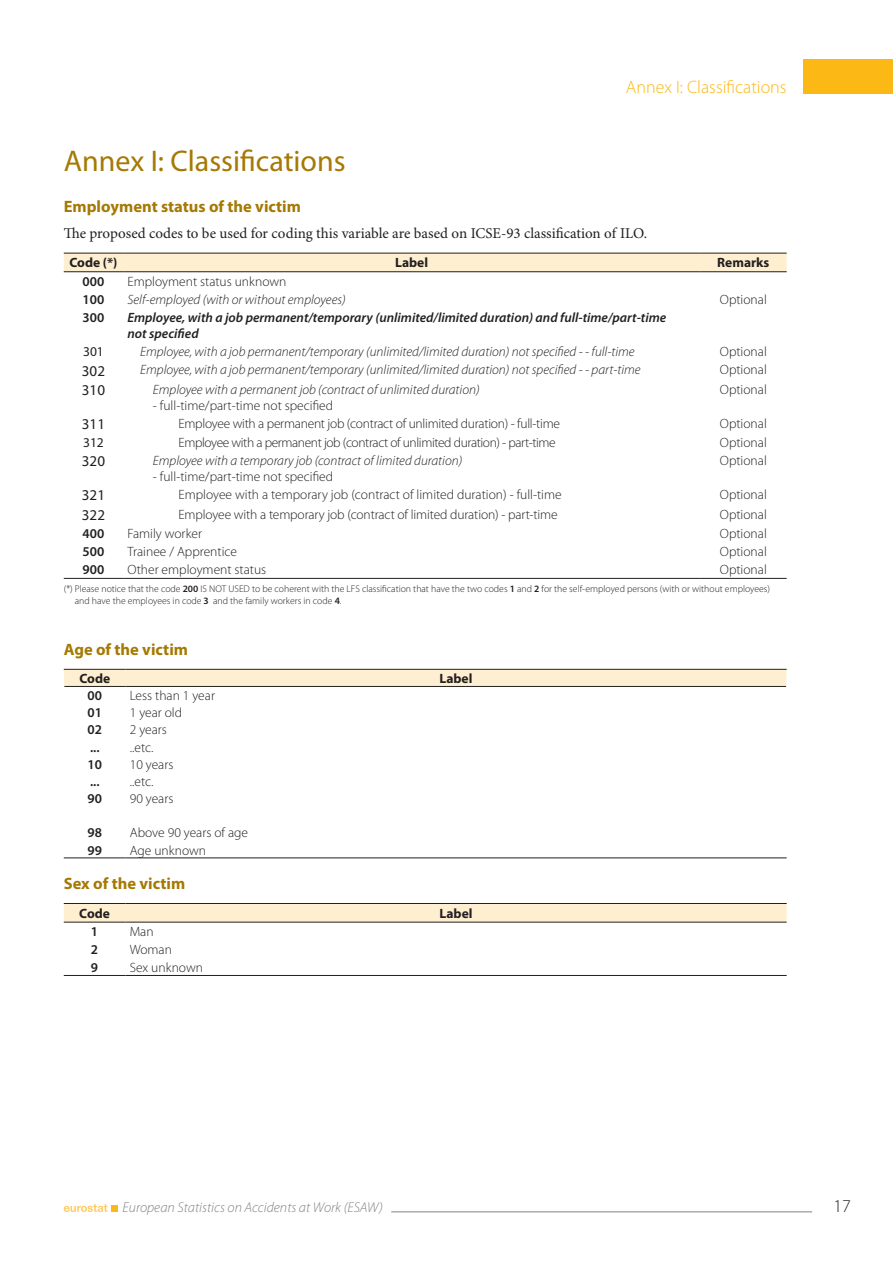
<style>
.page{position:relative;width:893px;height:1263px;background:#fff}
.page>*{position:absolute;margin:0;border:0;box-sizing:border-box;transform-origin:0 0}
.t1{font:30px "Myriad Pro";color:#a57903}
.t2{font:300 18px "Myriad Pro";color:#fcb814}
.t3{font:300 18px "Myriad Pro";color:#231f20}
.t4{font:700 16.5px "Myriad Pro";color:#a57903}
.t5{font:15px "Minion Pro";color:#231f20}
.t6{font:15px "Myriad Pro";color:#231f20}
.t7{font:italic 300 14.25px "Myriad Pro";color:#808285}
.t8{font:300 13.5px "Myriad Pro";color:#231f20}
.t9{font:italic 300 13.5px "Myriad Pro";color:#231f20}
.t10{font:italic 600 13.5px/15.8px "Myriad Pro";color:#231f20}
.t11{font:300 13.5px "Myriad Pro";letter-spacing:-.02em;color:#231f20}
.t12{font:300 13.5px "Myriad Pro";letter-spacing:-.03em;color:#231f20}
.t13{font:600 13.5px "Myriad Pro";color:#231f20}
.t14{font:700 13.5px "Myriad Pro";color:#231f20}
.t15{font:13.5px "Myriad Pro";color:#231f20}
.t16{font:300 9.75px/11.2px "Myriad Pro";color:#231f20}
.s1{font-weight:600}
</style>
<div class="page">
<div style="left:804px;top:60px;width:89px;height:34px;background:#fcb814"></div>
<svg style="left:64px;top:1204px;width:43px;height:8px"></svg>
<div style="left:111px;top:1206px;width:7px;height:6px;background:#fcb814"></div>
<hr style="left:391px;top:1211px;width:421px;height:1px;background:#808285">
<div style="left:64px;top:254px;width:723px;height:17px;background:#feefd0"></div>
<hr style="left:64px;top:578px;width:59px;height:1px;background:#231f20">
<hr style="left:123px;top:578px;width:577px;height:1px;background:#231f20">
<hr style="left:700px;top:578px;width:87px;height:1px;background:#231f20">
<hr style="left:64px;top:253px;width:59px;height:1px;background:#231f20">
<hr style="left:123px;top:253px;width:577px;height:1px;background:#231f20">
<hr style="left:700px;top:253px;width:87px;height:1px;background:#231f20">
<hr style="left:64px;top:271px;width:59px;height:1px;background:#231f20">
<hr style="left:123px;top:271px;width:577px;height:1px;background:#231f20">
<hr style="left:700px;top:271px;width:87px;height:1px;background:#231f20">
<div style="left:64px;top:670px;width:722px;height:16px;background:#feefd0"></div>
<hr style="left:64px;top:669px;width:62px;height:1px;background:#231f20">
<hr style="left:126px;top:669px;width:661px;height:1px;background:#231f20">
<hr style="left:64px;top:686px;width:62px;height:1px;background:#231f20">
<hr style="left:126px;top:686px;width:660px;height:1px;background:#231f20">
<hr style="left:64px;top:857px;width:62px;height:1px;background:#231f20">
<hr style="left:126px;top:857px;width:661px;height:1px;background:#231f20">
<div style="left:64px;top:904px;width:723px;height:18px;background:#feefd0"></div>
<hr style="left:64px;top:903px;width:61px;height:1px;background:#231f20">
<hr style="left:125px;top:903px;width:662px;height:1px;background:#231f20">
<hr style="left:64px;top:922px;width:61px;height:1px;background:#231f20">
<hr style="left:125px;top:922px;width:662px;height:1px;background:#231f20">
<hr style="left:64px;top:975px;width:61px;height:1px;background:#231f20">
<hr style="left:125px;top:975px;width:662px;height:1px;background:#231f20">
<h2 class="t2" style="left:626px;top:77px;width:162px">Annex I: Classifications</h2>
<h1 class="t1" style="left:64px;top:145px;width:283px">Annex I: Classifications</h1>
<p class="t4" style="left:64px;top:197px;width:239px">Employment status of the victim</p>
<p class="t5" style="left:64px;top:225px;width:585px">The proposed codes to be used for coding this variable are based on ICSE-93 classification of ILO.</p>
<p class="t14" style="left:69px;top:255px;width:50px">Code (*)</p>
<p class="t14" style="left:395px;top:255px;width:34px">Label</p>
<p class="t14" style="left:717px;top:255px;width:54px">Remarks</p>
<p class="t13" style="left:83px;top:274px;width:23px">000</p>
<p class="t8" style="left:127px;top:274px;width:161px">Employment status unknown</p>
<p class="t13" style="left:83px;top:292px;width:23px">100</p>
<p class="t9" style="left:127px;top:292px;width:220px">Self-employed (with or without employees)</p>
<p class="t8" style="left:720px;top:292px;width:48px">Optional</p>
<p class="t13" style="left:83px;top:310px;width:23px">300</p>
<p class="t10" style="left:127px;top:310px;width:540px">Employee, with a job permanent/temporary (unlimited/limited duration) and full-time/part-time not specified</p>
<p class="t15" style="left:83px;top:344px;width:22px">301</p>
<p class="t9" style="left:140px;top:345px;width:496px">Employee, with a job permanent/temporary (unlimited/limited duration) not specified - - full-time</p>
<p class="t8" style="left:720px;top:344px;width:48px">Optional</p>
<p class="t6" style="left:82px;top:362px;width:25px">302</p>
<p class="t9" style="left:140px;top:363px;width:502px">Employee, with a job permanent/temporary (unlimited/limited duration) not specified - - part-time</p>
<p class="t8" style="left:720px;top:363px;width:48px">Optional</p>
<p class="t6" style="left:82px;top:382px;width:25px">310</p>
<p class="t9" style="left:153px;top:382px;width:328px">Employee with a permanent job (contract of unlimited duration)</p>
<p class="t8" style="left:153px;top:398px;width:182px">- full-time/part-time not specified</p>
<p class="t8" style="left:720px;top:382px;width:48px">Optional</p>
<p class="t6" style="left:82px;top:416px;width:25px">311</p>
<p class="t11" style="left:178px;top:416px;width:383px">Employee with a permanent job (contract of unlimited duration) - full-time</p>
<p class="t8" style="left:720px;top:416px;width:48px">Optional</p>
<p class="t15" style="left:83px;top:435px;width:22px">312</p>
<p class="t12" style="left:178px;top:435px;width:379px">Employee with a permanent job (contract of unlimited duration) - part-time</p>
<p class="t8" style="left:720px;top:435px;width:48px">Optional</p>
<p class="t6" style="left:82px;top:453px;width:25px">320</p>
<p class="t9" style="left:153px;top:454px;width:311px">Employee with a temporary job (contract of limited duration)</p>
<p class="t8" style="left:153px;top:469px;width:182px">- full-time/part-time not specified</p>
<p class="t8" style="left:720px;top:453px;width:48px">Optional</p>
<p class="t6" style="left:82px;top:487px;width:25px">321</p>
<p class="t8" style="left:178px;top:487px;width:385px">Employee with a temporary job (contract of limited duration) - full-time</p>
<p class="t8" style="left:720px;top:487px;width:48px">Optional</p>
<p class="t6" style="left:82px;top:506px;width:25px">322</p>
<p class="t8" style="left:178px;top:507px;width:381px">Employee with a temporary job (contract of limited duration) - part-time</p>
<p class="t8" style="left:720px;top:507px;width:48px">Optional</p>
<p class="t13" style="left:83px;top:526px;width:23px">400</p>
<p class="t8" style="left:127px;top:526px;width:76px">Family worker</p>
<p class="t8" style="left:720px;top:526px;width:48px">Optional</p>
<p class="t13" style="left:83px;top:544px;width:23px">500</p>
<p class="t8" style="left:127px;top:544px;width:111px">Trainee / Apprentice</p>
<p class="t8" style="left:720px;top:544px;width:48px">Optional</p>
<p class="t13" style="left:83px;top:562px;width:23px">900</p>
<p class="t8" style="left:127px;top:562px;width:140px">Other employment status</p>
<p class="t8" style="left:720px;top:562px;width:48px">Optional</p>
<p class="t16" style="left:75px;top:584px;width:697px;text-indent:-11px">(*) Please notice that the code <span class="s1">200</span> IS NOT USED to be coherent with the LFS classification that have the two codes <span class="s1">1</span> and <span class="s1">2</span> for the self-employed persons (with or without employees) and have the employees in code <span class="s1">3</span> and the family workers in code <span class="s1">4</span>.</p>
<p class="t4" style="left:64px;top:640px;width:126px">Age of the victim</p>
<p class="t14" style="left:79px;top:671px;width:32px">Code</p>
<p class="t14" style="left:439px;top:671px;width:34px">Label</p>
<p class="t13" style="left:88px;top:688px;width:16px">00</p>
<p class="t8" style="left:130px;top:688px;width:87px">Less than 1 year</p>
<p class="t13" style="left:88px;top:705px;width:16px">01</p>
<p class="t8" style="left:130px;top:705px;width:54px">1 year old</p>
<p class="t13" style="left:88px;top:722px;width:16px">02</p>
<p class="t8" style="left:130px;top:722px;width:39px">2 years</p>
<p class="t13" style="left:90px;top:740px;width:11px">...</p>
<p class="t8" style="left:130px;top:740px;width:25px">..etc.</p>
<p class="t13" style="left:88px;top:757px;width:16px">10</p>
<p class="t8" style="left:130px;top:757px;width:45px">10 years</p>
<p class="t13" style="left:90px;top:774px;width:11px">...</p>
<p class="t8" style="left:130px;top:774px;width:25px">..etc.</p>
<p class="t13" style="left:88px;top:791px;width:16px">90</p>
<p class="t8" style="left:130px;top:791px;width:45px">90 years</p>
<p class="t13" style="left:88px;top:825px;width:16px">98</p>
<p class="t8" style="left:130px;top:825px;width:120px">Above 90 years of age</p>
<p class="t13" style="left:88px;top:842px;width:16px">99</p>
<p class="t8" style="left:130px;top:842px;width:78px">Age unknown</p>
<p class="t4" style="left:64px;top:874px;width:123px">Sex of the victim</p>
<p class="t14" style="left:79px;top:906px;width:32px">Code</p>
<p class="t14" style="left:440px;top:906px;width:34px">Label</p>
<p class="t13" style="left:91px;top:924px;width:9px">1</p>
<p class="t8" style="left:130px;top:924px;width:25px">Man</p>
<p class="t13" style="left:91px;top:942px;width:9px">2</p>
<p class="t8" style="left:130px;top:942px;width:44px">Woman</p>
<p class="t13" style="left:91px;top:960px;width:9px">9</p>
<p class="t8" style="left:130px;top:960px;width:75px">Sex unknown</p>
<p class="t7" style="left:123px;top:1200px;width:262px">European Statistics on Accidents at Work (ESAW)</p>
<h2 class="t3" style="left:833px;top:1196px;width:19px">17</h2>
</div>
